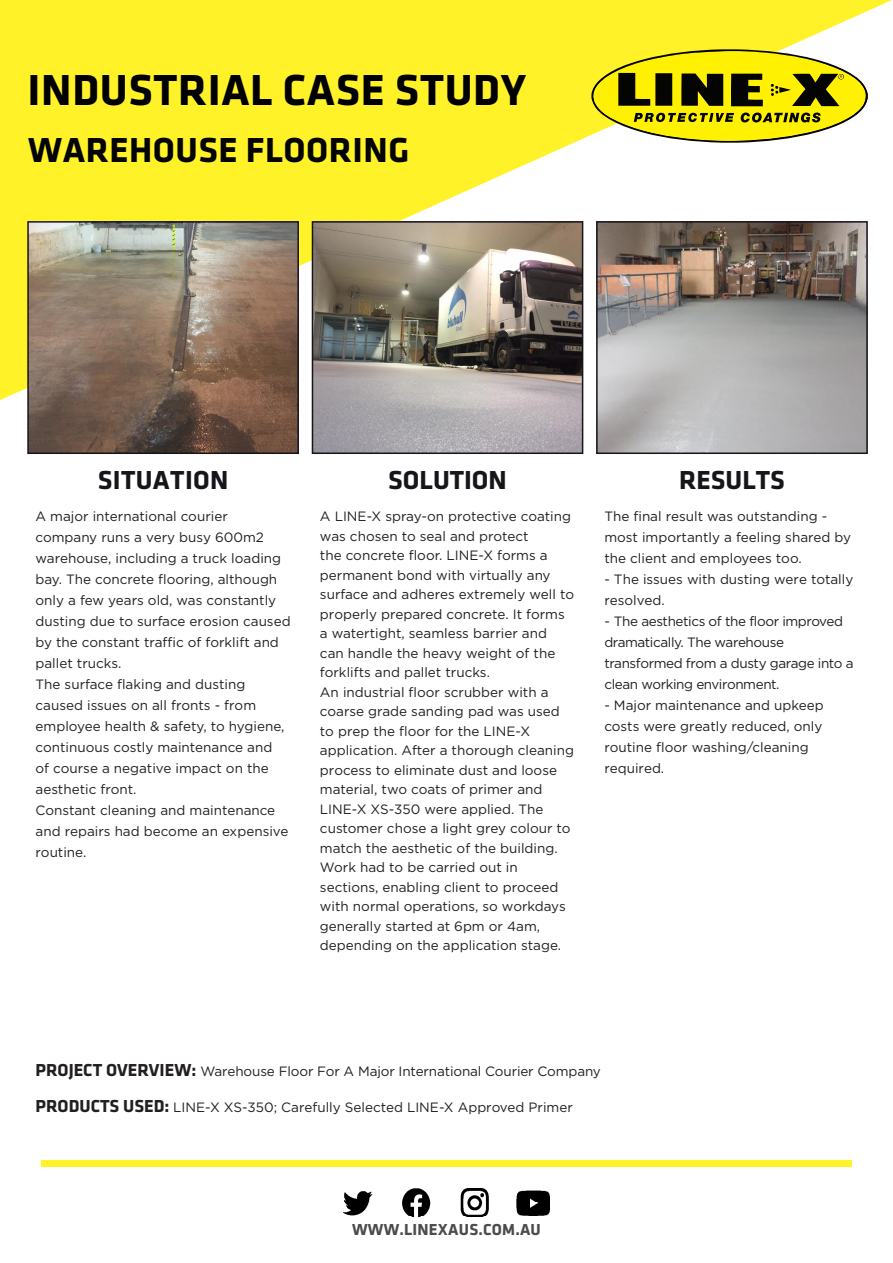
<style>
.page{position:relative;width:893px;height:1263px;background:#fff}
.page>*{position:absolute;margin:0;border:0;box-sizing:border-box;transform-origin:0 0}
.t1{font:45px "Klavika Bold Bold OSF";letter-spacing:.015em;color:#000001}
.t2{font:36px "Klavika Bold Bold OSF";letter-spacing:.015em;color:#040503}
.t3{font:27px "Klavika Bold Bold OSF";color:#17151a}
.t4{font:16.5px "Klavika Bold Bold OSF";letter-spacing:.015em;color:#4b4c4d}
.t5{font:13.5px/21px "Gotham";color:#231f20}
.t6{font:13.5px/21px "Gotham";letter-spacing:-.03em;color:#231f20}
.s1{font-family:"Klavika Bold Bold OSF";font-size:18px}
</style>
<div class="page">
<svg style="left:0;top:0;width:892px;height:400px;fill:#fff229"></svg>
<svg style="left:591px;top:49px;width:277px;height:93px;background:#c1b927"></svg>
<img style="left:343px;top:1189px;width:207px;height:28px">
<div style="left:41px;top:1160px;width:810px;height:7px;background:#fff229"></div>
<img style="left:599px;top:224px;width:266px;height:227px">
<div style="left:596px;top:221px;width:272px;height:233px;border:2px solid #17151a"></div>
<img style="left:315px;top:224px;width:265px;height:227px">
<div style="left:312px;top:221px;width:271px;height:233px;border:2px solid #17151a"></div>
<img style="left:30px;top:224px;width:266px;height:227px">
<div style="left:27px;top:221px;width:272px;height:233px;border:2px solid #17151a"></div>
<h1 class="t1" style="left:28px;top:65px;width:500px">INDUSTRIAL CASE STUDY</h1>
<p class="t2" style="left:28px;top:130px;width:383px">WAREHOUSE FLOORING</p>
<h3 class="t3" style="left:98px;top:465px;width:132px">SITUATION</h3>
<h3 class="t3" style="left:388px;top:465px;width:120px">SOLUTION</h3>
<h3 class="t3" style="left:679px;top:465px;width:107px">RESULTS</h3>
<p class="t5" style="left:36px;top:506px;width:257px">A major international courier company runs a very busy 600m2 warehouse, including a truck loading bay. The concrete flooring, although only a few years old, was constantly dusting due to surface erosion caused by the constant traffic of forklift and pallet trucks.</p>
<p class="t5" style="left:36px;top:674px;width:250px">The surface flaking and dusting caused issues on all fronts - from employee health &amp; safety, to hygiene, continuous costly maintenance and of course a negative impact on the aesthetic front.</p>
<p class="t5" style="left:36px;top:800px;width:255px">Constant cleaning and maintenance and repairs had become an expensive routine.</p>
<p class="t5" style="left:320px;top:506px;width:256px;line-height:19.5px">A LINE-X spray-on protective coating was chosen to seal and protect<br>the concrete floor. LINE-X forms a permanent bond with virtually any surface and adheres extremely well to properly prepared concrete. It forms a watertight, seamless barrier and can handle the heavy weight of the forklifts and pallet trucks.</p>
<p class="t5" style="left:320px;top:682px;width:256px;line-height:19.5px">An industrial floor scrubber with a coarse grade sanding pad was used to prep the floor for the LINE-X application. After a thorough cleaning process to eliminate dust and loose material, two coats of primer and LINE-X XS-350 were applied. The customer chose a light grey colour to match the aesthetic of the building.</p>
<p class="t5" style="left:320px;top:857px;width:247px;line-height:19.5px">Work had to be carried out in sections, enabling client to proceed with normal operations, so workdays generally started at 6pm or 4am, depending on the application stage.</p>
<p class="t5" style="left:604px;top:506px;width:248px">The final result was outstanding - most importantly a feeling shared by the client and employees too.</p>
<p class="t5" style="left:604px;top:569px;width:250px">- The issues with dusting were totally resolved.</p>
<p class="t6" style="left:604px;top:611px;width:251px">- The aesthetics of the floor improved dramatically. The warehouse transformed from a dusty garage into a clean working environment.</p>
<p class="t5" style="left:604px;top:695px;width:221px">- Major maintenance and upkeep costs were greatly reduced, only routine floor washing/cleaning required.</p>
<p class="t5" style="left:36px;top:1060px;width:567px"><span class="s1">PROJECT OVERVIEW:</span> Warehouse Floor For A Major International Courier Company</p>
<p class="t5" style="left:36px;top:1096px;width:539px"><span class="s1">PRODUCTS USED:</span> LINE-X XS-350; Carefully Selected LINE-X Approved Primer</p>
<p class="t4" style="left:352px;top:1220px;width:190px">WWW.LINEXAUS.COM.AU</p>
</div>
